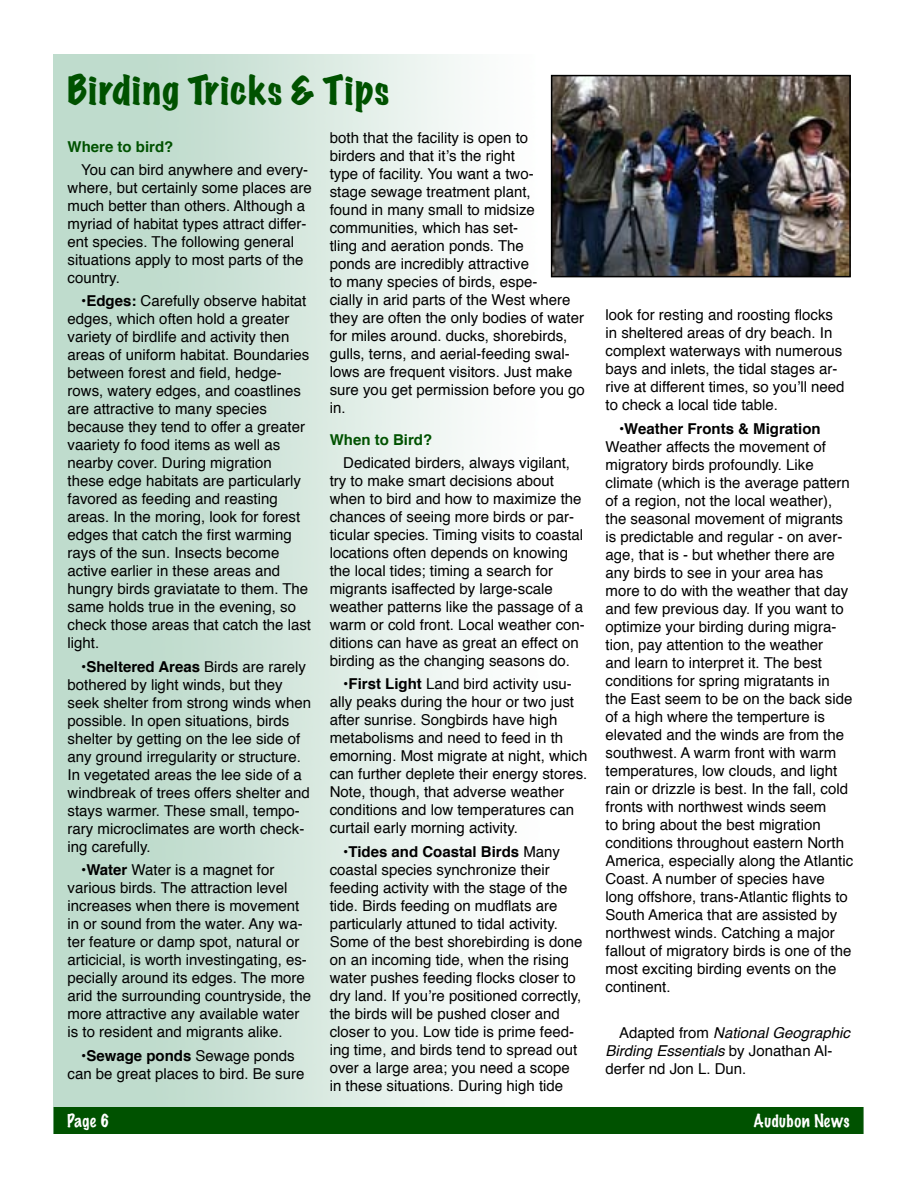
<style>
.page{position:relative;width:918px;height:1188px;background:#fff}
.page>*{position:absolute;margin:0;border:0;box-sizing:border-box;transform-origin:0 0}
.t1{font:expanded 36px "Marker Felt";letter-spacing:.03em;color:#005200}
.t2{font:100 16.5px "Marker Felt";letter-spacing:.03em;color:#fff}
.t3{font:15px/18px "Helvetica";color:#000}
.t4{font:700 15px "Helvetica";color:#000}
.t5{font:700 15px "Helvetica";color:#005200}
.s1{font-weight:700}
.s2{font-style:italic}
</style>
<div class="page">
<div style="left:54px;top:1107px;width:810px;height:27px;background:#005200"></div>
<img style="left:554px;top:78px;width:294px;height:196px">
<div style="left:551px;top:75px;width:300px;height:202px;border:2px solid #000"></div>
<h1 class="t1" style="left:68px;top:64px;width:323px">Birding Tricks &amp; Tips</h1>
<p class="t5" style="left:68px;top:134px;width:107px">Where to bird?</p>
<p class="t3" style="left:68px;top:161px;width:246px;text-indent:14px">You can bird anywhere and every&shy;where, but certainly some places are much better than others. Although a myriad of habitat types attract differ&shy;ent species. The following general situations apply to most parts of the country.</p>
<p class="t3" style="left:68px;top:293px;width:245px;text-indent:14px"><span class="s1">•Edges:</span> Carefully observe habitat edges, which often hold a greater variety of birdlife and activity then areas of uniform habitat. Boundaries between forest and field, hedge&shy;rows, watery edges, and coastlines are attractive to many species because they tend to offer a greater vaariety fo food items as well as nearby cover. During migration these edge habitats are particularly favored as feeding and reasting areas. In the moring, look for forest edges that catch the first warming rays of the sun. Insects become active earlier in these areas and hungry birds graviatate to them. The same holds true in the evening, so check those areas that catch the last light.</p>
<p class="t3" style="left:68px;top:658px;width:245px;text-indent:14px"><span class="s1">•Sheltered Areas</span> Birds are rarely bothered by light winds, but they seek shelter from strong winds when possible. In open situations, birds shelter by getting on the lee side of any ground irregularity or structure.<br>In vegetated areas the lee side of a windbreak of trees offers shelter and stays warmer. These small, tempo&shy;rary microclimates are worth check&shy;ing carefully.</p>
<p class="t3" style="left:68px;top:861px;width:245px;text-indent:14px"><span class="s1">•Water</span> Water is a magnet for various birds. The attraction level increases when there is movement in or sound from the water. Any wa&shy;ter feature or damp spot, natural or articicial, is worth investingating, es&shy;pecially around its edges. The more arid the surrounding countryside, the more attractive any available water is to resident and migrants alike.</p>
<p class="t3" style="left:68px;top:1047px;width:238px;text-align:center"><span class="s1">•Sewage ponds</span> Sewage ponds can be great places to bird. Be sure</p>
<p class="t3" style="left:330px;top:129px;width:257px">both that the facility is open to<br>birders and that it’s the right<br>type of facility. You want a two-<br>stage sewage treatment plant,<br>found in many small to midsize communities, which has set-<br>tling and aeration ponds. The<br>ponds are incredibly attractive<br>to many species of birds, espe-<br>cially in arid parts of the West where they are often the only bodies of water for miles around. ducks, shorebirds, gulls, terns, and aerial-feeding swal&shy;lows are frequent visitors. Just make sure you get permission before you go in.</p>
<p class="t5" style="left:330px;top:427px;width:104px">When to Bird?</p>
<p class="t3" style="left:330px;top:454px;width:257px;text-indent:14px">Dedicated birders, always vigilant, try to make smart decisions about when to bird and how to maximize the chances of seeing more birds or par&shy;ticular species. Timing visits to coastal locations often depends on knowing the local tides; timing a search for migrants isaffected by large-scale weather patterns like the passage of a warm or cold front. Local weather con&shy;ditions can have as great an effect on birding as the changing seasons do.</p>
<p class="t3" style="left:330px;top:676px;width:259px;text-indent:14px">•<span class="s1">First Light</span> Land bird activity usu&shy;ally peaks during the hour or two just after sunrise. Songbirds have high metabolisms and need to feed in th emorning. Most migrate at night, which can further deplete their energy stores.<br>Note, though, that adverse weather conditions and low temperatures can curtail early morning activity.</p>
<p class="t3" style="left:330px;top:843px;width:254px;text-indent:14px"><span class="s1">•Tides and Coastal Birds</span> Many coastal species synchronize their feeding activity with the stage of the tide. Birds feeding on mudflats are particularly attuned to tidal activity.<br>Some of the best shorebirding is done on an incoming tide, when the rising water pushes feeding flocks closer to dry land. If you’re positioned correctly, the birds will be pushed closer and closer to you. Low tide is prime feed&shy;ing time, and birds tend to spread out over a large area; you need a scope in these situations. During high tide</p>
<p class="t3" style="left:606px;top:306px;width:240px">look for resting and roosting flocks in sheltered areas of dry beach. In complext waterways with numerous bays and inlets, the tidal stages ar&shy;rive at different times, so you’ll need to check a local tide table.</p>
<p class="t4" style="left:619px;top:416px;width:203px">•Weather Fronts &amp; Migration</p>
<p class="t3" style="left:606px;top:438px;width:249px">Weather affects the movement of migratory birds profoundly. Like climate (which is the average pattern of a region, not the local weather), the seasonal movement of migrants is predictable and regular - on aver&shy;age, that is - but whether there are any birds to see in your area has more to do with the weather that day and few previous day. If you want to optimize your birding during migra&shy;tion, pay attention to the weather<br>and learn to interpret it. The best conditions for spring migratants in the East seem to be on the back side of a high where the temperture is elevated and the winds are from the southwest. A warm front with warm temperatures, low clouds, and light rain or drizzle is best. In the fall, cold fronts with northwest winds seem<br>to bring about the best migration conditions throughout eastern North America, especially along the Atlantic Coast. A number of species have long offshore, trans-Atlantic flights to South America that are assisted by northwest winds. Catching a major fallout of migratory birds is one of the most exciting birding events on the continent.</p>
<p class="t3" style="left:606px;top:1025px;width:246px;text-indent:14px">Adapted from <span class="s2">National Geographic<br>Birding Essentials</span> by Jonathan Al&shy;derfer nd Jon L. Dun.</p>
<p class="t2" style="left:67px;top:1110px;width:44px">Page 6</p>
<p class="t2" style="left:754px;top:1110px;width:97px">Audubon News</p>
</div>
